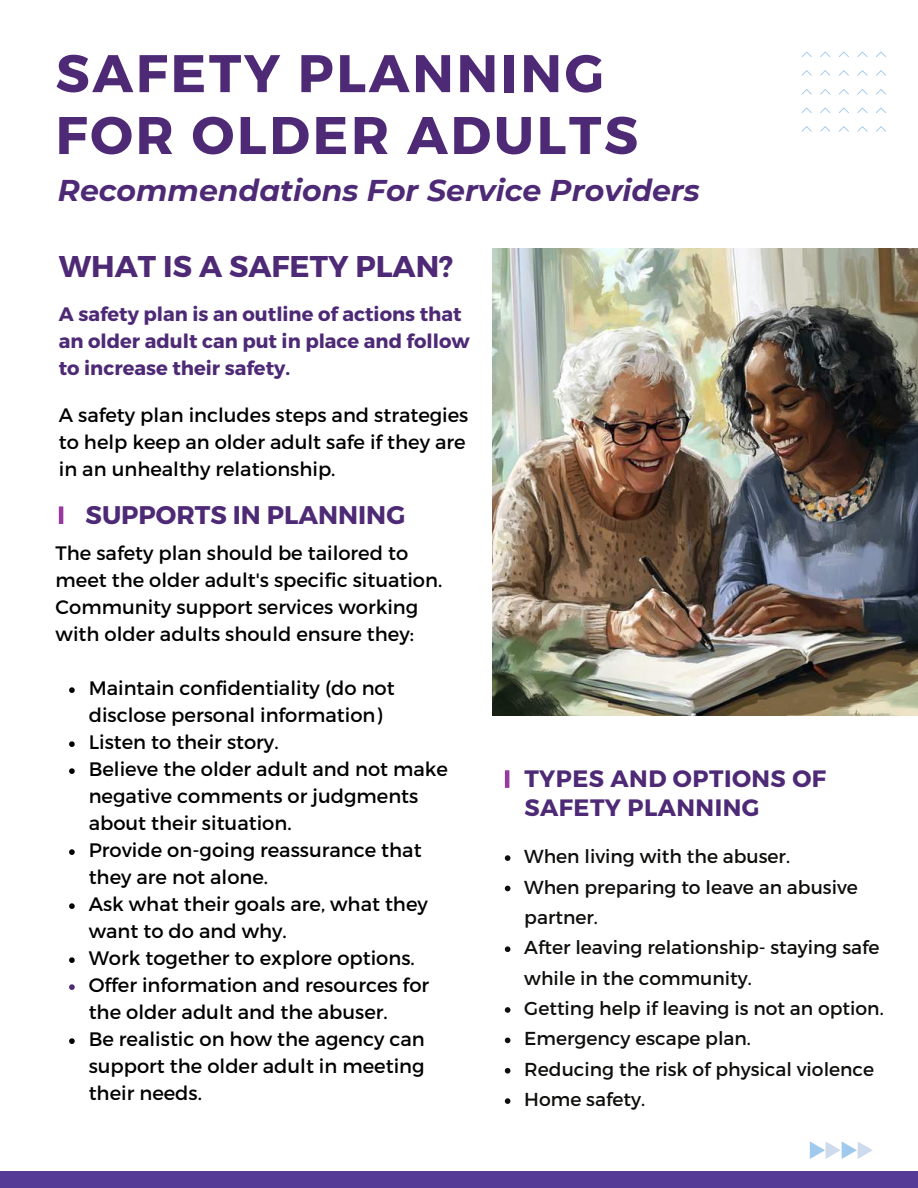
<style>
.page{position:relative;width:918px;height:1188px;background:#fff}
.page>*{position:absolute;margin:0;border:0;box-sizing:border-box;transform-origin:0 0}
.t1{font:700 52.8px/61.8px "Montserrat";letter-spacing:.05em;color:#4e2a76}
.t2{font:italic 700 30px "Montserrat";color:#4e2a76}
.t3{font:700 30px "Montserrat";color:#4e2a76}
.t4{font:700 25.5px "Montserrat";color:#4e2a76}
.t5{font:700 23.7px/28.2px "Montserrat";letter-spacing:.02em;color:#4e2a76}
.t6{font:19.5px/27px "Montserrat";color:#000}
.t7{font:700 19.5px/27px "Montserrat";color:#4e2a76}
.t8{font:18.75px/30.5px "Montserrat";color:#0e0e0d}
</style>
<div class="page">
<svg style="left:801px;top:52px;width:11px;height:5px"></svg>
<svg style="left:801px;top:70px;width:11px;height:6px"></svg>
<svg style="left:801px;top:89px;width:11px;height:6px"></svg>
<svg style="left:801px;top:108px;width:11px;height:5px"></svg>
<svg style="left:801px;top:126px;width:11px;height:6px"></svg>
<svg style="left:820px;top:52px;width:11px;height:5px"></svg>
<svg style="left:820px;top:70px;width:11px;height:6px"></svg>
<svg style="left:820px;top:89px;width:11px;height:6px"></svg>
<svg style="left:820px;top:108px;width:11px;height:5px"></svg>
<svg style="left:820px;top:126px;width:11px;height:6px"></svg>
<svg style="left:838px;top:52px;width:11px;height:5px"></svg>
<svg style="left:838px;top:70px;width:11px;height:6px"></svg>
<svg style="left:839px;top:89px;width:10px;height:6px"></svg>
<svg style="left:838px;top:108px;width:11px;height:5px"></svg>
<svg style="left:838px;top:126px;width:11px;height:6px"></svg>
<svg style="left:857px;top:52px;width:11px;height:5px"></svg>
<svg style="left:857px;top:70px;width:11px;height:6px"></svg>
<svg style="left:857px;top:89px;width:11px;height:6px"></svg>
<svg style="left:857px;top:108px;width:11px;height:5px"></svg>
<svg style="left:857px;top:126px;width:11px;height:6px"></svg>
<svg style="left:876px;top:52px;width:10px;height:5px"></svg>
<svg style="left:876px;top:70px;width:10px;height:6px"></svg>
<svg style="left:876px;top:89px;width:10px;height:6px"></svg>
<svg style="left:876px;top:108px;width:10px;height:5px"></svg>
<svg style="left:876px;top:126px;width:10px;height:6px"></svg>
<div style="left:0;top:1172px;width:918px;height:16px;background:#553b96"></div>
<hr style="left:505px;top:770px;width:4px;height:18px;background:#9838a1">
<img style="left:492px;top:249px;width:426px;height:466px">
<svg style="left:505px;top:855px;width:5px;height:6px"></svg>
<svg style="left:505px;top:886px;width:5px;height:5px"></svg>
<svg style="left:505px;top:946px;width:5px;height:6px"></svg>
<svg style="left:505px;top:1007px;width:5px;height:6px"></svg>
<svg style="left:505px;top:1038px;width:5px;height:5px"></svg>
<svg style="left:505px;top:1068px;width:5px;height:6px"></svg>
<svg style="left:505px;top:1098px;width:5px;height:6px"></svg>
<svg style="left:69px;top:687px;width:6px;height:6px"></svg>
<svg style="left:69px;top:741px;width:6px;height:6px"></svg>
<svg style="left:69px;top:768px;width:6px;height:6px"></svg>
<svg style="left:69px;top:849px;width:6px;height:6px"></svg>
<svg style="left:69px;top:903px;width:6px;height:6px"></svg>
<svg style="left:69px;top:957px;width:6px;height:6px"></svg>
<svg style="left:69px;top:984px;width:6px;height:6px"></svg>
<svg style="left:69px;top:1038px;width:6px;height:6px"></svg>
<svg style="left:810px;top:1141px;width:63px;height:18px"></svg>
<hr style="left:59px;top:506px;width:4px;height:18px;background:#9838a1">
<h1 class="t1" style="left:56px;top:43px;width:584px">SAFETY PLANNING<br>FOR OLDER ADULTS</h1>
<h2 class="t2" style="left:58px;top:168px;width:643px">Recommendations For Service Providers</h2>
<h2 class="t3" style="left:59px;top:248px;width:396px">WHAT IS A SAFETY PLAN?</h2>
<p class="t7" style="left:59px;top:301px;width:412px">A safety plan is an outline of actions that an older adult can put in place and follow to increase their safety.</p>
<p class="t6" style="left:59px;top:402px;width:411px">A safety plan includes steps and strategies to help keep an older adult safe if they are in an unhealthy relationship.</p>
<h3 class="t4" style="left:86px;top:499px;width:321px">SUPPORTS IN PLANNING</h3>
<p class="t6" style="left:56px;top:540px;width:388px">The safety plan should be tailored to meet the older adult's specific situation.<br>Community support services working with older adults should ensure they:</p>
<p class="t6" style="left:89px;top:675px;width:361px">Maintain confidentiality (do not disclose personal information)<br>Listen to their story.<br>Believe the older adult and not make negative comments or judgments about their situation.<br>Provide on-going reassurance that they are not alone.<br>Ask what their goals are, what they want to do and why.<br>Work together to explore options.<br>Offer information and resources for the older adult and the abuser.<br>Be realistic on how the agency can support the older adult in meeting their needs.</p>
<p class="t5" style="left:524px;top:765px;width:303px">TYPES AND OPTIONS OF<br>SAFETY PLANNING</p>
<p class="t8" style="left:524px;top:841px;width:361px">When living with the abuser.<br>When preparing to leave an abusive partner.<br>After leaving relationship- staying safe while in the community.<br>Getting help if leaving is not an option.<br>Emergency escape plan.<br>Reducing the risk of physical violence<br>Home safety.</p>
</div>
